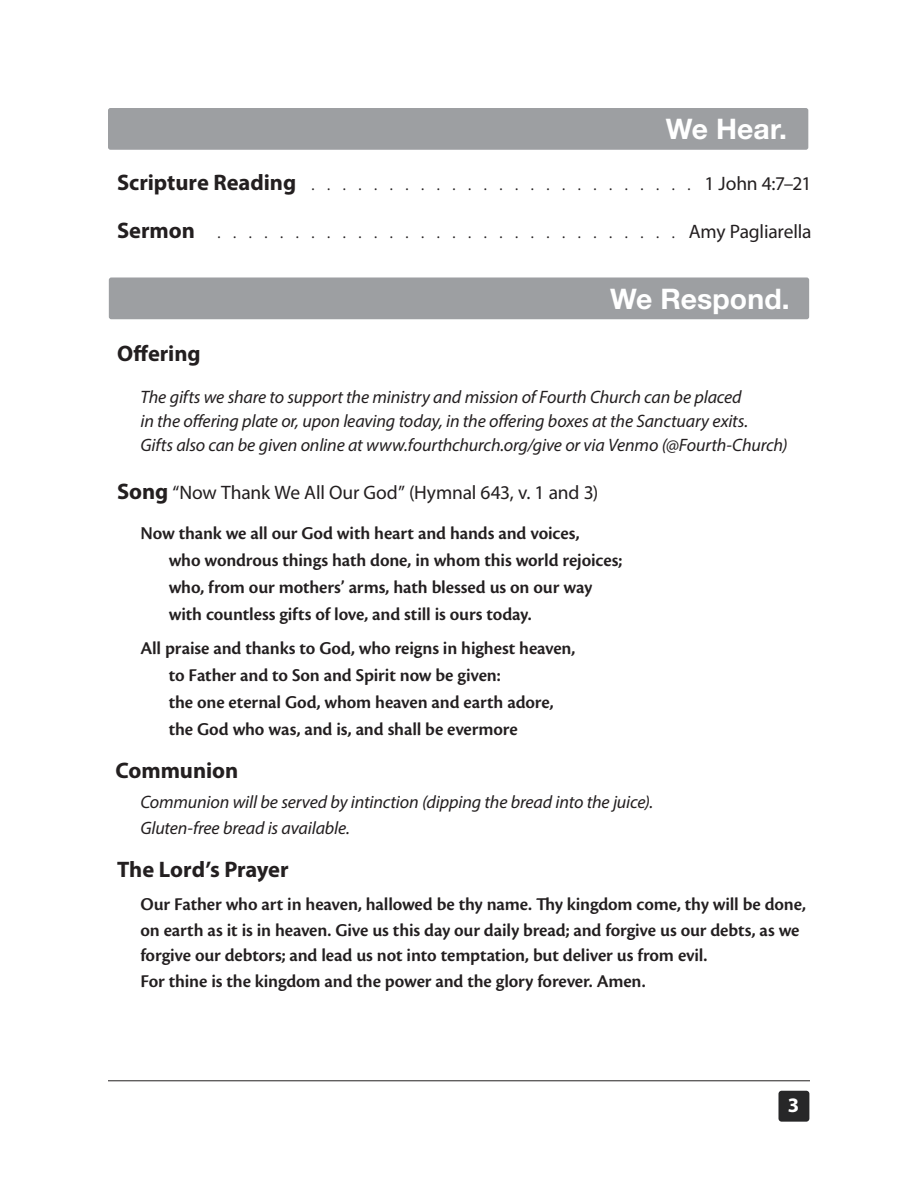
<style>
.page{position:relative;width:918px;height:1188px;background:#fff}
.page>*{position:absolute;margin:0;border:0;box-sizing:border-box;transform-origin:0 0}
.t1{font:700 28.35px "Helvetica Neue LT Std";letter-spacing:.005em;color:#fff}
.t2{font:700 22.5px "Myriad Pro";letter-spacing:-.005em;color:#231f20}
.t3{font:700 20.7px "Myriad Pro";color:#fff}
.t4{font:19.5px "Myriad Pro";letter-spacing:-.01em;color:#231f20}
.t5{font:600 18.75px/25.5px "Cronos Pro";letter-spacing:-.01em;color:#231f20}
.t6{font:italic 18px/24px "Myriad Pro";letter-spacing:-.01em;color:#231f20}
.t7{font:15px "Myriad Pro";color:#231f20}
.s1{font-weight:700;font-size:22.5px}
.s2{font-size:19.5px}
</style>
<div class="page">
<div style="left:778px;top:1091px;width:31px;height:31px;background:#272728;border-radius:3px"></div>
<hr style="left:108px;top:1080px;width:702px;height:1px;background:#231f20">
<div style="left:109px;top:278px;width:700px;height:41px;background:#9d9fa2;border-radius:2px"></div>
<div style="left:108px;top:108px;width:700px;height:42px;background:#9d9fa2;border-radius:2px"></div>
<p class="t1" style="left:666px;top:111px;width:123px">We Hear.</p>
<p class="t7" style="left:117px;top:175px;width:696px"><span class="s1">Scripture Reading</span> . . . . . . . . . . . . . . . . . . . . . . . . . <span class="s2">1 John 4:7–21</span></p>
<p class="t2" style="left:117px;top:215px;width:79px">Sermon</p>
<p class="t4" style="left:689px;top:219px;width:124px">Amy Pagliarella</p>
<p class="t1" style="left:610px;top:281px;width:181px">We Respond.</p>
<p class="t2" style="left:117px;top:338px;width:85px">Offering</p>
<p class="t6" style="left:140px;top:384px;width:649px">The gifts we share to support the ministry and mission of Fourth Church can be placed<br>in the offering plate or, upon leaving today, in the offering boxes at the Sanctuary exits.<br>Gifts also can be given online at www.fourthchurch.org/give or via Venmo (@Fourth-Church)</p>
<p class="t4" style="left:117px;top:480px;width:483px"><span class="s1">Song</span> “Now Thank We All Our God” (Hymnal 643, v. 1 and 3)</p>
<p class="t5" style="left:140px;top:521px;width:441px">Now thank we all our God with heart and hands and voices,</p>
<p class="t5" style="left:169px;top:548px;width:455px">who wondrous things hath done, in whom this world rejoices;</p>
<p class="t5" style="left:169px;top:575px;width:425px">who, from our mothers’ arms, hath blessed us on our way</p>
<p class="t5" style="left:169px;top:602px;width:365px">with countless gifts of love, and still is ours today.</p>
<p class="t5" style="left:140px;top:636px;width:437px">All praise and thanks to God, who reigns in highest heaven,</p>
<p class="t5" style="left:169px;top:663px;width:333px">to Father and to Son and Spirit now be given:</p>
<p class="t5" style="left:169px;top:690px;width:386px">the one eternal God, whom heaven and earth adore,</p>
<p class="t5" style="left:169px;top:717px;width:351px">the God who was, and is, and shall be evermore</p>
<p class="t2" style="left:116px;top:755px;width:124px">Communion</p>
<p class="t6" style="left:140px;top:789px;width:514px;line-height:25.5px">Communion will be served by intinction (dipping the bread into the juice).<br>Gluten-free bread is available.</p>
<p class="t2" style="left:117px;top:854px;width:173px">The Lord’s Prayer</p>
<p class="t5" style="left:140px;top:892px;width:667px">Our Father who art in heaven, hallowed be thy name. Thy kingdom come, thy will be done, on earth as it is in heaven. Give us this day our daily bread; and forgive us our debts, as we forgive our debtors; and lead us not into temptation, but deliver us from evil.</p>
<p class="t5" style="left:140px;top:969px;width:507px">For thine is the kingdom and the power and the glory forever. Amen.</p>
<p class="t3" style="left:788px;top:1092px;width:13px">3</p>
</div>
